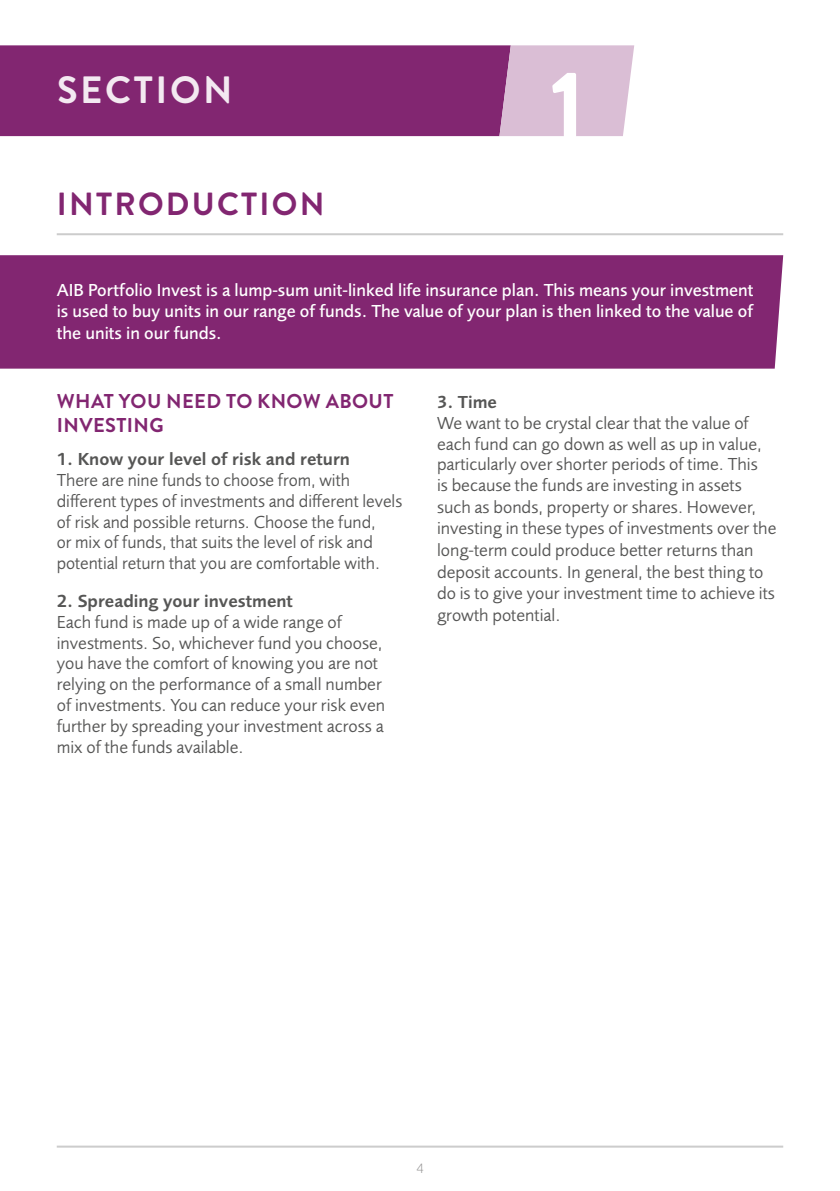
<style>
.page{position:relative;width:840px;height:1191px;background:#fff}
.page>*{position:absolute;margin:0;border:0;box-sizing:border-box;transform-origin:0 0}
.t1{font:700 100px "Brandon Grotesque";color:#fff}
.t2{font:700 38px "Brandon Grotesque";letter-spacing:.07em;color:#f3e9f1}
.t3{font:700 32px "Brandon Grotesque";letter-spacing:.07em;color:#822671}
.t4{font:700 20px/24px "Brandon Grotesque";letter-spacing:.02em;color:#822671}
.t5{font:18px/20.8px "Foundry Sans";color:#565655}
.t6{font:500 18px/21.6px "Foundry Sans";color:#fff;text-align:justify}
.t7{font:600 18px "Foundry Sans";color:#565655}
.t8{font:300 14px "Foundry Sans";color:#9a9999}
</style>
<div class="page">
<hr style="left:57px;top:1145px;width:725px;height:2px;background:#ccc">
<div style="left:0;top:255px;width:782px;height:114px;background:#822671"></div>
<div style="left:0;top:45px;width:499px;height:91px;background:#822671"></div>
<svg style="left:499px;top:45px;width:135px;height:91px"></svg>
<hr style="left:57px;top:233px;width:725px;height:2px;background:#ccc">
<h2 class="t2" style="left:57px;top:64px;width:177px">SECTION</h2>
<h3 class="t3" style="left:57px;top:182px;width:269px">INTRODUCTION</h3>
<h1 class="t1" style="left:549px;top:37px;width:37px">1</h1>
<p class="t6" style="left:57px;top:279px;width:697px">AIB Portfolio Invest is a lump-sum unit-linked life insurance plan. This means your investment is used to buy units in our range of funds. The value of your plan is then linked to the value of the units in our funds.</p>
<p class="t4" style="left:57px;top:389px;width:338px">WHAT YOU NEED TO KNOW ABOUT<br>INVESTING</p>
<p class="t7" style="left:57px;top:449px;width:294px">1. Know your level of risk and return</p>
<p class="t5" style="left:57px;top:470px;width:347px">There are nine funds to choose from, with different types of investments and different levels of risk and possible returns. Choose the fund,<br>or mix of funds, that suits the level of risk and potential return that you are comfortable with.</p>
<p class="t7" style="left:57px;top:590px;width:238px">2. Spreading your investment</p>
<p class="t5" style="left:57px;top:612px;width:329px">Each fund is made up of a wide range of investments. So, whichever fund you choose, you have the comfort of knowing you are not relying on the performance of a small number of investments. You can reduce your risk even further by spreading your investment across a mix of the funds available.</p>
<p class="t7" style="left:437px;top:391px;width:61px">3. Time</p>
<p class="t5" style="left:437px;top:412px;width:341px;line-height:21.4px">We want to be crystal clear that the value of each fund can go down as well as up in value, particularly over shorter periods of time. This<br>is because the funds are investing in assets such as bonds, property or shares. However, investing in these types of investments over the long-term could produce better returns than deposit accounts. In general, the best thing to do is to give your investment time to achieve its growth potential.</p>
<p class="t8" style="left:416px;top:1160px;width:8px">4</p>
</div>
